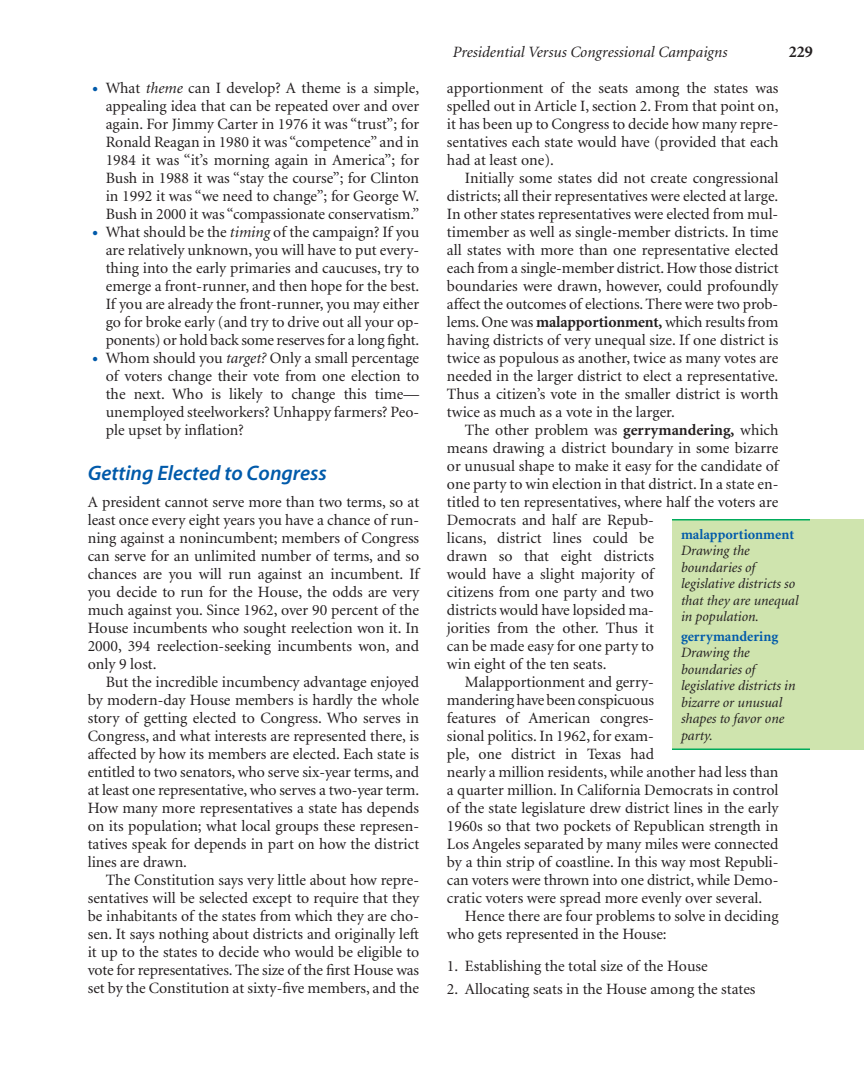
<style>
.page{position:relative;width:864px;height:1080px;background:#fff}
.page>*{position:absolute;margin:0;border:0;box-sizing:border-box;transform-origin:0 0}
.t1{font:21px "Myriad Sem Itl";color:#015aaa}
.t2{font:700 16.5px "Minion";color:#231f20}
.t3{font:15.75px/18px "Minion";color:#231f20;text-align:justify}
.t4{font:italic 15.75px "Minion";color:#231f20}
.t5{font:italic 14.25px/16.5px "Minion";color:#231f20}
.s1{font-size:21px;color:#015aaa}
.s2{font-style:italic}
.s3{font-weight:700}
.s4{font-weight:700;font-style:normal;color:#015aaa}
</style>
<div class="page">
<div style="left:672px;top:519px;width:192px;height:231px;background:#cfe4ae"></div>
<hr style="left:672px;top:519px;width:138px;height:1px;background:#00ab5b">
<hr style="left:672px;top:748px;width:138px;height:2px;background:#00ab5b">
<p class="t3" style="left:106px;top:80px;width:315px;text-indent:-13px"><span class="s1">•</span> What <span class="s2">theme</span> can I develop? A theme is a simple, appealing idea that can be repeated over and over again. For Jimmy Carter in 1976 it was “trust”; for Ronald Reagan in 1980 it was “competence” and in 1984 it was “it’s morning again in America”; for Bush in 1988 it was “stay the course”; for Clinton in 1992 it was “we need to change”; for George W.<br>Bush in 2000 it was “compassionate conservatism.”</p>
<p class="t3" style="left:106px;top:224px;width:315px;text-indent:-14px"><span class="s1">•</span> What should be the <span class="s2">timing</span> of the campaign? If you are relatively unknown, you will have to put every&shy;thing into the early primaries and caucuses, try to emerge a front-runner, and then hope for the best.<br>If you are already the front-runner, you may either go for broke early (and try to drive out all your op&shy;ponents) or hold back some reserves for a long fight.</p>
<p class="t3" style="left:106px;top:350px;width:315px;text-indent:-14px"><span class="s1">•</span> Whom should you <span class="s2">target?</span> Only a small percentage of voters change their vote from one election to the next. Who is likely to change this time— unemployed steelworkers? Unhappy farmers? Peo&shy;ple upset by inflation?</p>
<p class="t1" style="left:88px;top:465px;width:241px">Getting Elected to Congress</p>
<p class="t3" style="left:88px;top:494px;width:333px">A president cannot serve more than two terms, so at</p>
<p class="t3" style="left:88px;top:512px;width:333px">least once every eight years you have a chance of run-</p>
<p class="t3" style="left:88px;top:530px;width:333px">ning against a nonincumbent; members of Congress</p>
<p class="t3" style="left:88px;top:548px;width:333px">can serve for an unlimited number of terms, and so</p>
<p class="t3" style="left:88px;top:566px;width:333px">chances are you will run against an incumbent. If</p>
<p class="t3" style="left:88px;top:584px;width:333px">you decide to run for the House, the odds are very</p>
<p class="t3" style="left:88px;top:602px;width:333px">much against you. Since 1962, over 90 percent of the</p>
<p class="t3" style="left:88px;top:620px;width:333px">House incumbents who sought reelection won it. In</p>
<p class="t3" style="left:88px;top:638px;width:333px">2000, 394 reelection-seeking incumbents won, and</p>
<p class="t3" style="left:88px;top:656px;width:70px">only 9 lost.</p>
<p class="t3" style="left:106px;top:674px;width:315px">But the incredible incumbency advantage enjoyed</p>
<p class="t3" style="left:88px;top:692px;width:333px">by modern-day House members is hardly the whole</p>
<p class="t3" style="left:88px;top:710px;width:333px">story of getting elected to Congress. Who serves in</p>
<p class="t3" style="left:88px;top:728px;width:333px">Congress, and what interests are represented there, is</p>
<p class="t3" style="left:88px;top:746px;width:333px">affected by how its members are elected. Each state is</p>
<p class="t3" style="left:88px;top:764px;width:333px">entitled to two senators, who serve six-year terms, and</p>
<p class="t3" style="left:88px;top:782px;width:333px">at least one representative, who serves a two-year term.</p>
<p class="t3" style="left:88px;top:800px;width:333px">How many more representatives a state has depends</p>
<p class="t3" style="left:88px;top:818px;width:333px">on its population; what local groups these represen-</p>
<p class="t3" style="left:88px;top:836px;width:333px">tatives speak for depends in part on how the district</p>
<p class="t3" style="left:88px;top:854px;width:101px">lines are drawn.</p>
<p class="t3" style="left:106px;top:872px;width:315px">The Constitution says very little about how repre-</p>
<p class="t3" style="left:88px;top:890px;width:333px">sentatives will be selected except to require that they</p>
<p class="t3" style="left:88px;top:908px;width:333px">be inhabitants of the states from which they are cho-</p>
<p class="t3" style="left:88px;top:926px;width:333px">sen. It says nothing about districts and originally left</p>
<p class="t3" style="left:88px;top:944px;width:333px">it up to the states to decide who would be eligible to</p>
<p class="t3" style="left:88px;top:962px;width:333px">vote for representatives. The size of the first House was</p>
<p class="t3" style="left:88px;top:980px;width:333px">set by the Constitution at sixty-five members, and the</p>
<p class="t4" style="left:453px;top:46px;width:276px">Presidential Versus Congressional Campaigns</p>
<p class="t2" style="left:789px;top:45px;width:26px">229</p>
<p class="t3" style="left:447px;top:80px;width:333px">apportionment of the seats among the states was</p>
<p class="t3" style="left:447px;top:98px;width:333px">spelled out in Article I, section 2. From that point on,</p>
<p class="t3" style="left:447px;top:116px;width:333px">it has been up to Congress to decide how many repre-</p>
<p class="t3" style="left:447px;top:134px;width:333px">sentatives each state would have (provided that each</p>
<p class="t3" style="left:447px;top:152px;width:109px">had at least one).</p>
<p class="t3" style="left:465px;top:170px;width:315px">Initially some states did not create congressional</p>
<p class="t3" style="left:447px;top:188px;width:333px">districts; all their representatives were elected at large.</p>
<p class="t3" style="left:447px;top:206px;width:333px">In other states representatives were elected from mul-</p>
<p class="t3" style="left:447px;top:224px;width:333px">timember as well as single-member districts. In time</p>
<p class="t3" style="left:447px;top:242px;width:333px">all states with more than one representative elected</p>
<p class="t3" style="left:447px;top:260px;width:333px">each from a single-member district. How those district</p>
<p class="t3" style="left:447px;top:278px;width:333px">boundaries were drawn, however, could profoundly</p>
<p class="t3" style="left:447px;top:296px;width:333px">affect the outcomes of elections. There were two prob-</p>
<p class="t3" style="left:447px;top:314px;width:333px">lems. One was <span class="s3">malapportionment,</span> which results from</p>
<p class="t3" style="left:447px;top:332px;width:333px">having districts of very unequal size. If one district is</p>
<p class="t3" style="left:447px;top:350px;width:333px">twice as populous as another, twice as many votes are</p>
<p class="t3" style="left:447px;top:368px;width:333px">needed in the larger district to elect a representative.</p>
<p class="t3" style="left:447px;top:386px;width:333px">Thus a citizen’s vote in the smaller district is worth</p>
<p class="t3" style="left:447px;top:404px;width:229px">twice as much as a vote in the larger.</p>
<p class="t3" style="left:465px;top:422px;width:315px">The other problem was <span class="s3">gerrymandering,</span> which</p>
<p class="t3" style="left:447px;top:440px;width:333px">means drawing a district boundary in some bizarre</p>
<p class="t3" style="left:447px;top:458px;width:333px">or unusual shape to make it easy for the candidate of</p>
<p class="t3" style="left:447px;top:476px;width:333px">one party to win election in that district. In a state en-</p>
<p class="t3" style="left:447px;top:494px;width:333px">titled to ten representatives, where half the voters are</p>
<p class="t3" style="left:447px;top:512px;width:208px">Democrats and half are Repub-</p>
<p class="t3" style="left:447px;top:530px;width:209px">licans, district lines could be</p>
<p class="t3" style="left:447px;top:548px;width:209px">drawn so that eight districts</p>
<p class="t3" style="left:447px;top:566px;width:208px">would have a slight majority of</p>
<p class="t3" style="left:447px;top:584px;width:209px">citizens from one party and two</p>
<p class="t3" style="left:447px;top:602px;width:208px">districts would have lopsided ma-</p>
<p class="t3" style="left:447px;top:620px;width:208px">jorities from the other. Thus it</p>
<p class="t3" style="left:447px;top:638px;width:209px">can be made easy for one party to</p>
<p class="t3" style="left:447px;top:656px;width:161px">win eight of the ten seats.</p>
<p class="t3" style="left:465px;top:674px;width:191px">Malapportionment and gerry-</p>
<p class="t3" style="left:447px;top:692px;width:208px">mandering have been conspicuous</p>
<p class="t3" style="left:447px;top:710px;width:209px">features of American congres-</p>
<p class="t3" style="left:447px;top:728px;width:208px">sional politics. In 1962, for exam-</p>
<p class="t3" style="left:447px;top:746px;width:209px">ple, one district in Texas had</p>
<p class="t3" style="left:447px;top:764px;width:333px">nearly a million residents, while another had less than</p>
<p class="t3" style="left:447px;top:782px;width:333px">a quarter million. In California Democrats in control</p>
<p class="t3" style="left:447px;top:800px;width:333px">of the state legislature drew district lines in the early</p>
<p class="t3" style="left:447px;top:818px;width:333px">1960s so that two pockets of Republican strength in</p>
<p class="t3" style="left:447px;top:836px;width:333px">Los Angeles separated by many miles were connected</p>
<p class="t3" style="left:447px;top:854px;width:333px">by a thin strip of coastline. In this way most Republi-</p>
<p class="t3" style="left:447px;top:872px;width:333px">can voters were thrown into one district, while Demo-</p>
<p class="t3" style="left:447px;top:890px;width:317px">cratic voters were spread more evenly over several.</p>
<p class="t3" style="left:465px;top:908px;width:315px">Hence there are four problems to solve in deciding</p>
<p class="t3" style="left:447px;top:926px;width:221px">who gets represented in the House:</p>
<p class="t3" style="left:447px;top:958px;width:262px">1. Establishing the total size of the House</p>
<p class="t3" style="left:447px;top:981px;width:310px">2. Allocating seats in the House among the states</p>
<p class="t5" style="left:681px;top:527px;width:119px"><span class="s4">malapportionment<br></span>Drawing the boundaries of legislative districts so that they are unequal in population.</p>
<p class="t5" style="left:681px;top:629px;width:116px"><span class="s4">gerrymandering<br></span>Drawing the boundaries of legislative districts in bizarre or unusual shapes to favor one party.</p>
</div>
